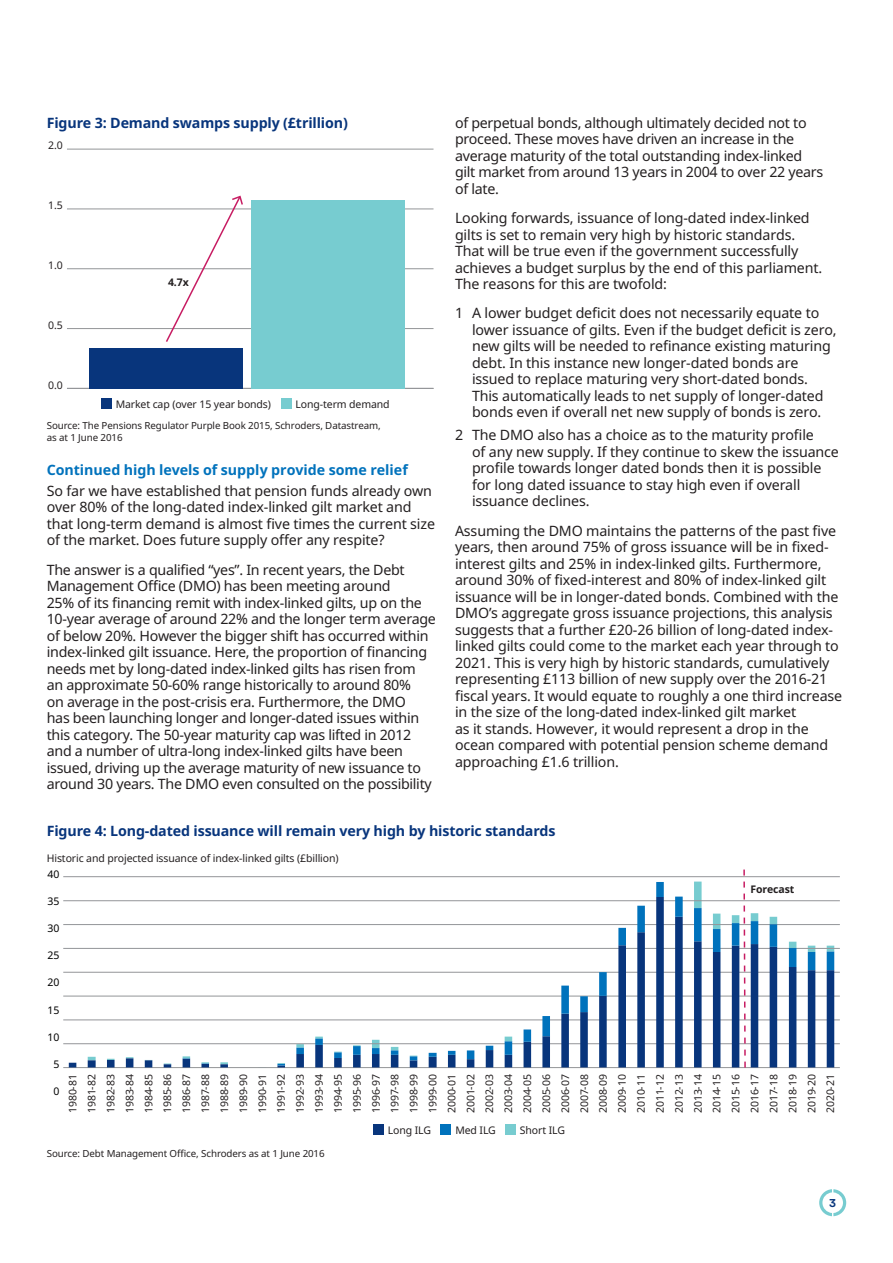
<style>
.page{position:relative;width:893px;height:1263px;background:#fff}
.page>*{position:absolute;margin:0;border:0;box-sizing:border-box;transform-origin:0 0}
._9_5_11_Body_Text_Bl{font:14.25px/16.5px "Noto Sans";letter-spacing:-.01em;color:#231f20}
._9_5_11_Sub_Head_Bod{font:700 14.25px "Noto Sans";letter-spacing:-.01em;color:#08357c}
._9_5_11_Sub_Head_Bod-2{font:700 14.25px "Noto Sans";color:#0072bc}
.t1{font:700 11.25px "Schroders Circular";color:#08357c}
.t2{font:10.5px/18.9px "Noto Sans";letter-spacing:-.01em;color:#231f20;text-align:justify}
.t3{font:10.5px "Noto Sans";color:#000001}
.t4{font:700 10.5px "Noto Sans";letter-spacing:-.01em;color:#231f20}
._6_5_8_Source_Text{font:9.75px/12px "Noto Sans";letter-spacing:-.01em;color:#231f20}
</style>
<div class="page">
<div style="left:101px;top:398px;width:11px;height:11px;background:#08357c"></div>
<div style="left:281px;top:398px;width:10px;height:11px;background:#77ccd0"></div>
<hr style="left:67px;top:388px;width:366px;height:1px;background:#939598">
<hr style="left:67px;top:328px;width:366px;height:1px;background:#939598">
<hr style="left:67px;top:268px;width:366px;height:1px;background:#939598">
<hr style="left:67px;top:209px;width:366px;height:1px;background:#939598">
<hr style="left:67px;top:149px;width:366px;height:1px;background:#939598">
<div style="left:89px;top:348px;width:153px;height:40px;background:#08357c"></div>
<svg style="left:164px;top:195px;width:79px;height:147px"></svg>
<div style="left:251px;top:200px;width:154px;height:188px;background:#77ccd0"></div>
<div style="left:373px;top:1124px;width:11px;height:10px;background:#08357c"></div>
<div style="left:441px;top:1124px;width:10px;height:10px;background:#0072bc"></div>
<div style="left:505px;top:1124px;width:11px;height:10px;background:#77ccd0"></div>
<hr style="left:63px;top:1067px;width:777px;height:1px;background:#939598">
<hr style="left:63px;top:1043px;width:777px;height:1px;background:#939598">
<hr style="left:63px;top:1020px;width:777px;height:1px;background:#939598">
<hr style="left:63px;top:996px;width:777px;height:1px;background:#939598">
<hr style="left:63px;top:972px;width:777px;height:1px;background:#939598">
<hr style="left:63px;top:948px;width:777px;height:1px;background:#939598">
<hr style="left:63px;top:924px;width:777px;height:1px;background:#939598">
<hr style="left:63px;top:900px;width:777px;height:1px;background:#939598">
<hr style="left:63px;top:876px;width:777px;height:1px;background:#939598">
<svg style="left:743px;top:869px;width:4px;height:199px"></svg>
<svg style="left:69px;top:900px;width:765px;height:167px"></svg>
<svg style="left:183px;top:882px;width:651px;height:183px"></svg>
<svg style="left:819px;top:1189px;width:27px;height:27px"></svg>
<p class="_9_5_11_Sub_Head_Bod" style="left:47px;top:113px;width:303px">Figure 3: Demand swamps supply (£trillion)</p>
<p class="t2" style="left:48px;top:136px;width:16px">2.0</p>
<p class="t2" style="left:48px;top:196px;width:16px">1.5</p>
<p class="t2" style="left:48px;top:255px;width:16px">1.0</p>
<p class="t2" style="left:48px;top:315px;width:16px">0.5</p>
<p class="t2" style="left:48px;top:375px;width:16px">0.0</p>
<p class="t4" style="left:168px;top:275px;width:22px">4.7x</p>
<p class="t2" style="left:116px;top:394px;width:157px">Market cap (over 15 year bonds)</p>
<p class="t2" style="left:295px;top:394px;width:96px">Long-term demand</p>
<p class="_6_5_8_Source_Text" style="left:47px;top:419px;width:335px">Source: The Pensions Regulator Purple Book 2015, Schroders, Datastream, as at 1 June 2016</p>
<p class="_9_5_11_Sub_Head_Bod-2" style="left:47px;top:459px;width:363px">Continued high levels of supply provide some relief</p>
<p class="_9_5_11_Body_Text_Bl" style="left:47px;top:482px;width:390px">So far we have established that pension funds already own over 80% of the long-dated index-linked gilt market and that long-term demand is almost five times the current size of the market. Does future supply offer any respite?</p>
<p class="_9_5_11_Body_Text_Bl" style="left:47px;top:561px;width:391px">The answer is a qualified “yes”. In recent years, the Debt Management Office (DMO) has been meeting around<br>25% of its financing remit with index-linked gilts, up on the 10-year average of around 22% and the longer term average of below 20%. However the bigger shift has occurred within index-linked gilt issuance. Here, the proportion of financing needs met by long-dated index-linked gilts has risen from<br>an approximate 50-60% range historically to around 80%<br>on average in the post-crisis era. Furthermore, the DMO<br>has been launching longer and longer-dated issues within this category. The 50-year maturity cap was lifted in 2012 and a number of ultra-long index-linked gilts have been issued, driving up the average maturity of new issuance to around 30 years. The DMO even consulted on the possibility</p>
<p class="_9_5_11_Body_Text_Bl" style="left:455px;top:114px;width:370px">of perpetual bonds, although ultimately decided not to proceed. These moves have driven an increase in the average maturity of the total outstanding index-linked gilt market from around 13 years in 2004 to over 22 years of late.</p>
<p class="_9_5_11_Body_Text_Bl" style="left:455px;top:209px;width:369px">Looking forwards, issuance of long-dated index-linked gilts is set to remain very high by historic standards.<br>That will be true even if the government successfully achieves a budget surplus by the end of this parliament.<br>The reasons for this are twofold:</p>
<p class="_9_5_11_Body_Text_Bl" style="left:472px;top:305px;width:366px;text-indent:-17px">1 A lower budget deficit does not necessarily equate to lower issuance of gilts. Even if the budget deficit is zero, new gilts will be needed to refinance existing maturing debt. In this instance new longer-dated bonds are issued to replace maturing very short-dated bonds.<br>This automatically leads to net supply of longer-dated bonds even if overall net new supply of bonds is zero.</p>
<p class="_9_5_11_Body_Text_Bl" style="left:472px;top:427px;width:368px;text-indent:-17px">2 The DMO also has a choice as to the maturity profile<br>of any new supply. If they continue to skew the issuance profile towards longer dated bonds then it is possible for long dated issuance to stay high even if overall issuance declines.</p>
<p class="_9_5_11_Body_Text_Bl" style="left:455px;top:522px;width:389px">Assuming the DMO maintains the patterns of the past five years, then around 75% of gross issuance will be in fixed&shy;interest gilts and 25% in index-linked gilts. Furthermore, around 30% of fixed-interest and 80% of index-linked gilt issuance will be in longer-dated bonds. Combined with the DMO’s aggregate gross issuance projections, this analysis suggests that a further £20-26 billion of long-dated index&shy;linked gilts could come to the market each year through to 2021. This is very high by historic standards, cumulatively representing £113 billion of new supply over the 2016-21 fiscal years. It would equate to roughly a one third increase in the size of the long-dated index-linked gilt market<br>as it stands. However, it would represent a drop in the ocean compared with potential pension scheme demand approaching £1.6 trillion.</p>
<p class="_9_5_11_Sub_Head_Bod" style="left:47px;top:821px;width:510px">Figure 4: Long-dated issuance will remain very high by historic standards</p>
<p class="t2" style="left:47px;top:848px;width:293px">Historic and projected issuance of index-linked gilts (£billion)</p>
<p class="t3" style="left:48px;top:867px;width:14px">40</p>
<p class="t3" style="left:48px;top:894px;width:14px">35</p>
<p class="t3" style="left:48px;top:921px;width:14px">30</p>
<p class="t3" style="left:48px;top:948px;width:14px">25</p>
<p class="t3" style="left:48px;top:975px;width:14px">20</p>
<p class="t3" style="left:48px;top:1003px;width:14px">15</p>
<p class="t3" style="left:48px;top:1029px;width:14px">10</p>
<p class="t3" style="left:54px;top:1056px;width:8px">5</p>
<p class="t3" style="left:54px;top:1084px;width:8px">0</p>
<p class="t4" style="left:750px;top:881px;width:45px">Forecast</p>
<p class="t2" style="left:63px;top:1113px;width:40px;rotate:-90deg">1980-81<br>1981-82<br>1982-83<br>1983-84<br>1984-85<br>1985-86<br>1986-87<br>1987-88<br>1988-89<br>1989-90<br>1990-91<br>1991-92<br>1992-93<br>1993-94<br>1994-95<br>1995-96<br>1996-97<br>1997-98<br>1998-99<br>1999-00<br>2000-01<br>2001-02<br>2002-03<br>2003-04<br>2004-05<br>2005-06<br>2006-07<br>2007-08<br>2008-09<br>2009-10<br>2010-11<br>2011-12<br>2012-13<br>2013-14<br>2014-15<br>2015-16<br>2016-17<br>2017-18<br>2018-19<br>2019-20<br>2020-21</p>
<p class="t2" style="left:388px;top:1120px;width:45px">Long ILG</p>
<p class="t2" style="left:455px;top:1120px;width:42px">Med ILG</p>
<p class="t2" style="left:520px;top:1120px;width:47px">Short ILG</p>
<p class="_6_5_8_Source_Text" style="left:47px;top:1147px;width:279px">Source: Debt Management Office, Schroders as at 1 June 2016</p>
<p class="t1" style="left:829px;top:1195px;width:8px">3</p>
</div>
